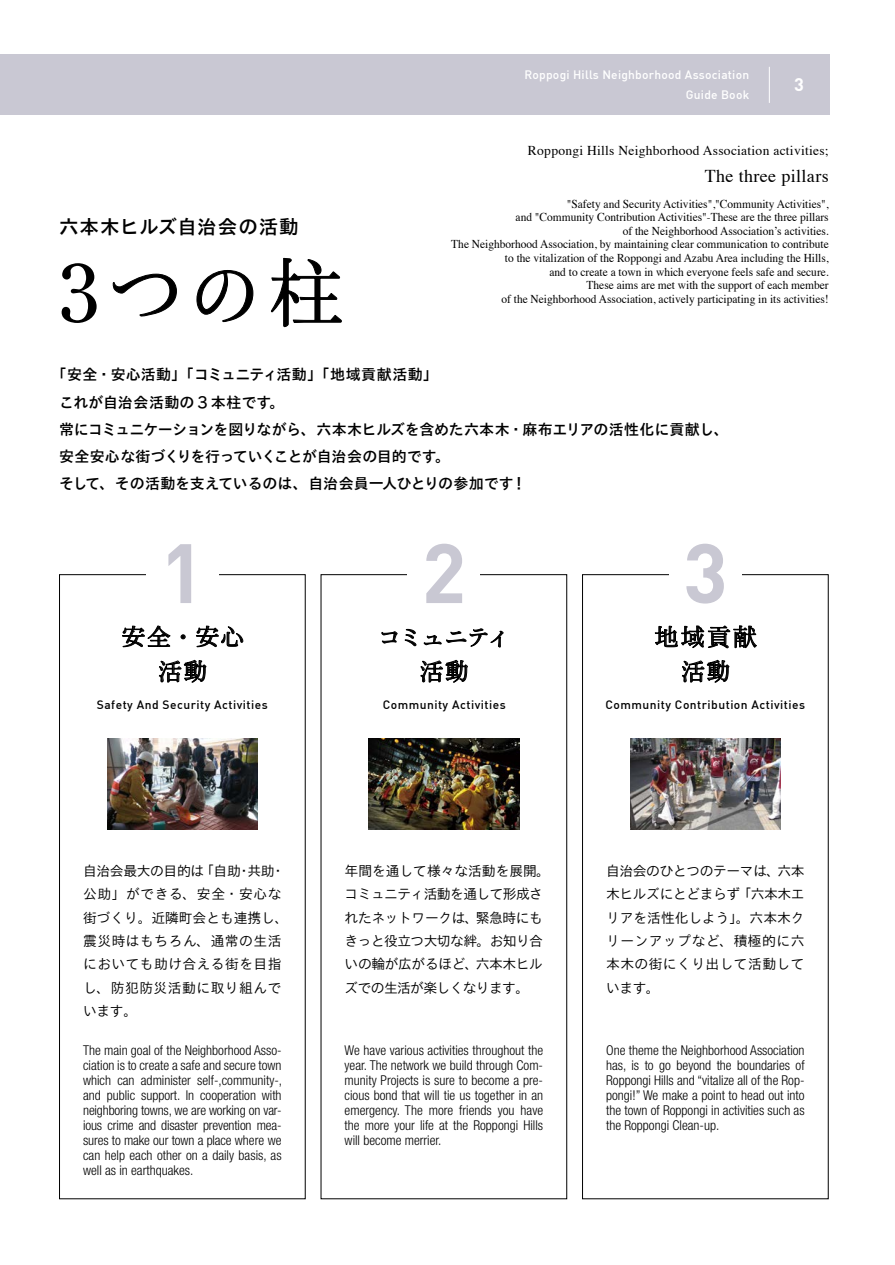
<style>
.page{position:relative;width:895px;height:1265px;background:#fff}
.page>*{position:absolute;margin:0;border:0;box-sizing:border-box;transform-origin:0 0}
.t1{font:700 82.65px "DIN";color:#c9c8d3}
.t2{font:500 75.15px "Ro H Min Sink Pro";color:#000}
.t3{font:500 24px/34.5px "Ro H Min Sink Pro";letter-spacing:.06em;color:#000;text-align:center}
.t4{font:500 24px/34.5px "Ro H Min Sink Pro";letter-spacing:-.075em;color:#000;text-align:center}
.t5{font:19.5px "TB Go Std DB";letter-spacing:.04em;color:#000}
.t6{font:18px "Times";letter-spacing:.02em;color:#000}
.t7{font:700 18px "DIN";color:#fff}
.t8{font:15px/27px "TB Go Std DB";letter-spacing:-.015em;color:#000}
.t9{font:13.8px/23.4px "TB Go Std L";letter-spacing:.03em;color:#000}
.t10{font:13.8px/23.4px "TB Go Std L";letter-spacing:-.045em;color:#000}
.t11{font:13.8px/23.4px "TB Go Std L";letter-spacing:-.005em;color:#000;text-align:justify}
.t12{font:300 condensed 13.5px/15px "Helvetica Neue";color:#000;text-align:justify}
.t13{font:13.5px "Times";letter-spacing:.02em;color:#000}
.t14{font:12px/13.5px "Times";color:#000;text-align:right;scale:.95 1}
.t15{font:500 12px "DIN";letter-spacing:.04em;color:#000}
.t16{font:500 12px/19.5px "DIN";letter-spacing:.02em;color:#fff;text-align:right}
.s1{font-family:"Century Old Style";font-weight:400;font-size:81.15px}
</style>
<div class="page">
<div style="left:59px;top:574px;width:247px;height:625px;border:1px solid #000"></div>
<div style="left:582px;top:574px;width:246px;height:625px;border:1px solid #000"></div>
<svg style="left:113px;top:273px;width:64px;height:43px"></svg>
<svg style="left:196px;top:270px;width:57px;height:52px"></svg>
<svg style="left:271px;top:258px;width:71px;height:69px"></svg>
<svg style="left:382px;top:631px;width:15px;height:12px"></svg>
<svg style="left:405px;top:629px;width:11px;height:17px"></svg>
<svg style="left:424px;top:628px;width:79px;height:20px"></svg>
<svg style="left:420px;top:660px;width:47px;height:22px"></svg>
<svg style="left:122px;top:625px;width:121px;height:57px"></svg>
<svg style="left:655px;top:625px;width:102px;height:23px"></svg>
<svg style="left:682px;top:660px;width:47px;height:22px"></svg>
<div style="left:146px;top:531px;width:72px;height:84px;background:#fff"></div>
<div style="left:669px;top:531px;width:72px;height:84px;background:#fff"></div>
<img style="left:369px;top:738px;width:150px;height:91px">
<img style="left:630px;top:738px;width:150px;height:91px">
<img style="left:107px;top:738px;width:150px;height:91px">
<div style="left:0;top:55px;width:829px;height:60px;background:#c9c8d3"></div>
<hr style="left:769px;top:67px;width:1px;height:36px;background:#fff">
<h3 class="t5" style="left:59px;top:210px;width:241px">六本木ヒルズ自治会の活動</h3>
<h2 class="t2" style="left:59px;top:246px;width:286px"><span class="s1">3</span>つの柱</h2>
<p class="t16" style="left:524px;top:65px;width:226px">Roppogi Hills Neighborhood Association<br>Guide Book</p>
<h3 class="t7" style="left:794px;top:73px;width:11px">3</h3>
<p class="t13" style="left:528px;top:138px;width:302px">Roppongi Hills Neighborhood Association activities;</p>
<h3 class="t6" style="left:704px;top:159px;width:125px">The three pillars</h3>
<p class="t14" style="left:451px;top:196px;width:399px">"Safety and Security Activities","Community Activities",<br>and "Community Contribution Activities"-These are the three pillars<br>of the Neighborhood Association’s activities.<br>The Neighborhood Association, by maintaining clear communication to contribute to the vitalization of the Roppongi and Azabu Area including the Hills,<br>and to create a town in which everyone feels safe and secure.<br>These aims are met with the support of each member<br>of the Neighborhood Association, actively participating in its activities!</p>
<p class="t8" style="left:59px;top:361px;width:671px;text-indent:-8px">「安全・安心活動」「コミュニティ活動」「地域貢献活動」<br>これが自治会活動の 3 本柱です。<br>常にコミュニケーションを図りながら、六本木ヒルズを含めた六本木・麻布エリアの活性化に貢献し、安全安心な街づくりを行っていくことが自治会の目的です。<br>そして、その活動を支えているのは、自治会員一人ひとりの参加です！</p>
<h1 class="t1" style="left:160px;top:519px;width:46px">1</h1>
<h1 class="t1" style="left:421px;top:519px;width:46px">2</h1>
<h1 class="t1" style="left:683px;top:519px;width:46px">3</h1>
<h3 class="t3" style="left:121px;top:621px;width:124px">安全・安心活動</h3>
<h3 class="t3" style="left:654px;top:621px;width:104px">地域貢献活動</h3>
<h3 class="t4" style="left:377px;top:621px;width:135px">コミュニティ活動</h3>
<p class="t15" style="left:97px;top:697px;width:172px">Safety And Security Activities</p>
<p class="t15" style="left:383px;top:697px;width:124px">Community Activities</p>
<p class="t15" style="left:605px;top:697px;width:201px">Community Contribution Activities</p>
<p class="t10" style="left:344px;top:858px;width:207px">年間を通して様々な活動を展開。コミュニティ活動を通して形成されたネットワークは、緊急時にもきっと役立つ大切な絆。お知り合いの輪が広がるほど、六本木ヒルズでの生活が楽しくなります。</p>
<p class="t9" style="left:83px;top:858px;width:207px">自治会最大の目的は 「自助・共助・公助」ができる、安全・安心な街づくり。近隣町会とも連携し、震災時はもちろん、通常の生活においても助け合える街を目指し、防犯防災活動に取り組んでいます。</p>
<p class="t11" style="left:606px;top:858px;width:200px">自治会のひとつのテーマは、六本木ヒルズにとどまらず 「六本木エリアを活性化しよう」。六本木クリーンアップなど、積極的に六本木の街にくり出して活動しています。</p>
<p class="t12" style="left:83px;top:1042px;width:200px">The main goal of the Neighborhood Asso&shy;ciation is to create a safe and secure town which can administer self-,community-, and public support. In cooperation with neighboring towns, we are working on var&shy;ious crime and disaster prevention mea&shy;sures to make our town a place where we can help each other on a daily basis, as well as in earthquakes.</p>
<p class="t12" style="left:344px;top:1042px;width:200px">We have various activities throughout the year. The network we build through Com&shy;munity Projects is sure to become a pre&shy;cious bond that will tie us together in an emergency. The more friends you have the more your life at the Roppongi Hills will become merrier.</p>
<p class="t12" style="left:606px;top:1042px;width:200px">One theme the Neighborhood Association has, is to go beyond the boundaries of Roppongi Hills and “vitalize all of the Rop&shy;pongi!” We make a point to head out into the town of Roppongi in activities such as the Roppongi Clean-up.</p>
</div>
